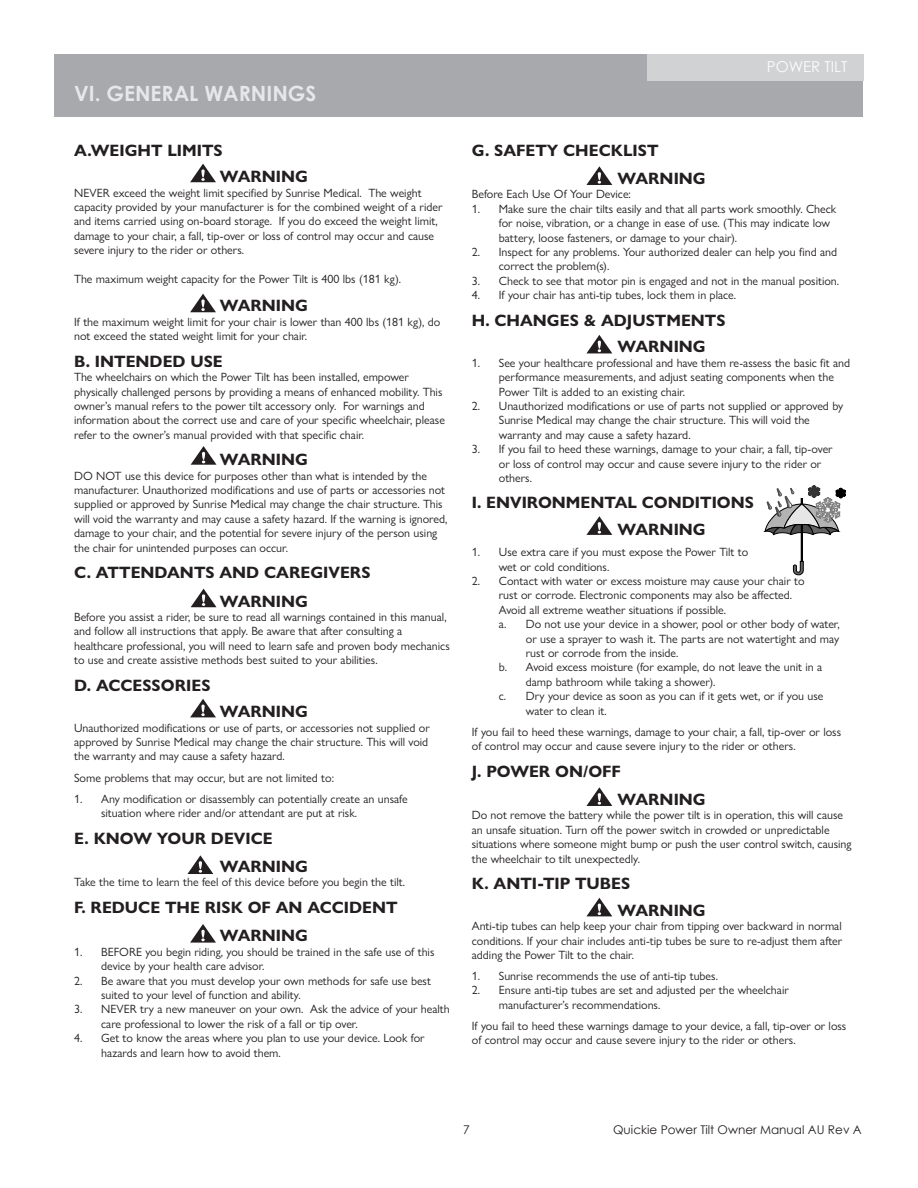
<style>
.page{position:relative;width:918px;height:1188px;background:#fff}
.page>*{position:absolute;margin:0;border:0;box-sizing:border-box;transform-origin:0 0}
.t1{font:700 21px "Century Gothic";color:#e6e7e9}
.t2{font:700 16.5px "Gill Sans Nova";color:#231f20}
.t3{font:15px "Century Gothic";color:#fcfcfc}
.t4{font:12px/14.4px "Gill Sans Nova";color:#231f20}
.t5{font:12px "Century Gothic";color:#231f20}
</style>
<div class="page">
<div style="left:54px;top:54px;width:808px;height:63px;background:#a8a9ad"></div>
<div style="left:647px;top:54px;width:217px;height:26px;background:#d1d2d4"></div>
<svg style="left:190px;top:924px;width:26px;height:19px"></svg>
<svg style="left:190px;top:164px;width:26px;height:18px"></svg>
<svg style="left:190px;top:294px;width:26px;height:18px"></svg>
<svg style="left:586px;top:166px;width:26px;height:19px"></svg>
<svg style="left:191px;top:589px;width:26px;height:18px"></svg>
<svg style="left:191px;top:446px;width:26px;height:19px"></svg>
<svg style="left:190px;top:699px;width:26px;height:18px"></svg>
<svg style="left:587px;top:335px;width:25px;height:18px"></svg>
<svg style="left:586px;top:516px;width:26px;height:19px"></svg>
<svg style="left:187px;top:855px;width:26px;height:19px"></svg>
<svg style="left:793px;top:561px;width:10px;height:14px"></svg>
<div style="left:801px;top:524px;width:2px;height:37px;border:1px solid #000"></div>
<svg style="left:765px;top:486px;width:81px;height:49px"></svg>
<svg style="left:586px;top:787px;width:26px;height:19px"></svg>
<svg style="left:586px;top:898px;width:26px;height:18px"></svg>
<p class="t1" style="left:74px;top:78px;width:244px">VI. GENERAL WARNINGS</p>
<p class="t2" style="left:74px;top:140px;width:150px">A.WEIGHT LIMITS</p>
<p class="t2" style="left:220px;top:166px;width:90px">WARNING</p>
<p class="t4" style="left:74px;top:185px;width:370px">NEVER exceed the weight limit specified by Sunrise Medical. The weight capacity provided by your manufacturer is for the combined weight of a rider and items carried using on-board storage. If you do exceed the weight limit, damage to your chair, a fall, tip-over or loss of control may occur and cause severe injury to the rider or others.</p>
<p class="t4" style="left:74px;top:272px;width:329px">The maximum weight capacity for the Power Tilt is 400 lbs (181 kg).</p>
<p class="t2" style="left:220px;top:296px;width:90px">WARNING</p>
<p class="t4" style="left:74px;top:314px;width:368px">If the maximum weight limit for your chair is lower than 400 lbs (181 kg), do not exceed the stated weight limit for your chair.</p>
<p class="t2" style="left:74px;top:351px;width:150px">B. INTENDED USE</p>
<p class="t4" style="left:74px;top:370px;width:372px">The wheelchairs on which the Power Tilt has been installed, empower physically challenged persons by providing a means of enhanced mobility. This owner’s manual refers to the power tilt accessory only. For warnings and information about the correct use and care of your specific wheelchair, please refer to the owner’s manual provided with that specific chair.</p>
<p class="t2" style="left:220px;top:449px;width:90px">WARNING</p>
<p class="t4" style="left:74px;top:468px;width:355px">DO NOT use this device for purposes other than what is intended by the</p>
<p class="t4" style="left:74px;top:483px;width:375px">manufacturer. Unauthorized modifications and use of parts or accessories not supplied or approved by Sunrise Medical may change the chair structure. This will void the warranty and may cause a safety hazard. If the warning is ignored, damage to your chair, and the potential for severe injury of the person using the chair for unintended purposes can occur.</p>
<p class="t2" style="left:74px;top:562px;width:298px">C. ATTENDANTS AND CAREGIVERS</p>
<p class="t2" style="left:220px;top:591px;width:90px">WARNING</p>
<p class="t4" style="left:74px;top:610px;width:377px">Before you assist a rider, be sure to read all warnings contained in this manual, and follow all instructions that apply. Be aware that after consulting a healthcare professional, you will need to learn safe and proven body mechanics to use and create assistive methods best suited to your abilities.</p>
<p class="t2" style="left:74px;top:675px;width:138px">D. ACCESSORIES</p>
<p class="t2" style="left:220px;top:701px;width:90px">WARNING</p>
<p class="t4" style="left:74px;top:720px;width:357px">Unauthorized modifications or use of parts, or accessories not supplied or approved by Sunrise Medical may change the chair structure. This will void the warranty and may cause a safety hazard.</p>
<p class="t4" style="left:74px;top:770px;width:261px">Some problems that may occur, but are not limited to:</p>
<p class="t4" style="left:101px;top:791px;width:308px;text-indent:-27px">1. Any modification or disassembly can potentially create an unsafe situation where rider and/or attendant are put at risk.</p>
<p class="t2" style="left:74px;top:828px;width:200px">E. KNOW YOUR DEVICE</p>
<p class="t2" style="left:220px;top:856px;width:90px">WARNING</p>
<p class="t4" style="left:74px;top:875px;width:332px">Take the time to learn the feel of this device before you begin the tilt.</p>
<p class="t2" style="left:74px;top:897px;width:325px">F. REDUCE THE RISK OF AN ACCIDENT</p>
<p class="t2" style="left:220px;top:926px;width:90px">WARNING</p>
<p class="t4" style="left:101px;top:944px;width:335px;text-indent:-27px">1. BEFORE you begin riding, you should be trained in the safe use of this device by your health care advisor.</p>
<p class="t4" style="left:101px;top:973px;width:331px;text-indent:-27px">2. Be aware that you must develop your own methods for safe use best suited to your level of function and ability.</p>
<p class="t4" style="left:101px;top:1002px;width:350px;text-indent:-27px">3. NEVER try a new maneuver on your own. Ask the advice of your health care professional to lower the risk of a fall or tip over.</p>
<p class="t4" style="left:101px;top:1031px;width:325px;text-indent:-27px">4. Get to know the areas where you plan to use your device. Look for hazards and learn how to avoid them.</p>
<p class="t3" style="left:767px;top:56px;width:82px">POWER TILT</p>
<p class="t2" style="left:472px;top:140px;width:188px">G. SAFETY CHECKLIST</p>
<p class="t2" style="left:618px;top:168px;width:90px">WARNING</p>
<p class="t4" style="left:472px;top:187px;width:161px">Before Each Use Of Your Device:</p>
<p class="t4" style="left:499px;top:201px;width:339px;text-indent:-27px">1. Make sure the chair tilts easily and that all parts work smoothly. Check for noise, vibration, or a change in ease of use. (This may indicate low battery, loose fasteners, or damage to your chair).</p>
<p class="t4" style="left:499px;top:245px;width:340px;text-indent:-27px">2. Inspect for any problems. Your authorized dealer can help you find and correct the problem(s).</p>
<p class="t4" style="left:472px;top:273px;width:369px">3. Check to see that motor pin is engaged and not in the manual position.</p>
<p class="t4" style="left:472px;top:288px;width:266px">4. If your chair has anti-tip tubes, lock them in place.</p>
<p class="t2" style="left:472px;top:310px;width:255px">H. CHANGES &amp; ADJUSTMENTS</p>
<p class="t2" style="left:618px;top:336px;width:90px">WARNING</p>
<p class="t4" style="left:499px;top:355px;width:353px;text-indent:-27px">1. See your healthcare professional and have them re-assess the basic fit and performance measurements, and adjust seating components when the<br>Power Tilt is added to an existing chair.</p>
<p class="t4" style="left:499px;top:399px;width:346px;text-indent:-27px">2. Unauthorized modifications or use of parts not supplied or approved by<br>Sunrise Medical may change the chair structure. This will void the warranty and may cause a safety hazard.</p>
<p class="t4" style="left:499px;top:442px;width:335px;text-indent:-27px">3. If you fail to heed these warnings, damage to your chair, a fall, tip-over or loss of control may occur and cause severe injury to the rider or others.</p>
<p class="t2" style="left:472px;top:493px;width:284px">I. ENVIRONMENTAL CONDITIONS</p>
<p class="t2" style="left:618px;top:519px;width:90px">WARNING</p>
<p class="t4" style="left:499px;top:545px;width:251px;text-indent:-27px">1. Use extra care if you must expose the Power Tilt to wet or cold conditions.</p>
<p class="t4" style="left:472px;top:574px;width:334px">2. Contact with water or excess moisture may cause your chair to</p>
<p class="t4" style="left:499px;top:588px;width:295px">rust or corrode. Electronic components may also be affected.</p>
<p class="t4" style="left:499px;top:602px;width:229px">Avoid all extreme weather situations if possible.</p>
<p class="t4" style="left:499px;top:617px;width:342px">a. Do not use your device in a shower, pool or other body of water,</p>
<p class="t4" style="left:526px;top:631px;width:315px">or use a sprayer to wash it. The parts are not watertight and may</p>
<p class="t4" style="left:526px;top:646px;width:154px">rust or corrode from the inside.</p>
<p class="t4" style="left:499px;top:660px;width:325px">b. Avoid excess moisture (for example, do not leave the unit in a</p>
<p class="t4" style="left:526px;top:674px;width:191px">damp bathroom while taking a shower).</p>
<p class="t4" style="left:499px;top:689px;width:326px">c. Dry your device as soon as you can if it gets wet, or if you use</p>
<p class="t4" style="left:526px;top:703px;width:82px">water to clean it.</p>
<p class="t4" style="left:472px;top:724px;width:371px">If you fail to heed these warnings, damage to your chair, a fall, tip-over or loss of control may occur and cause severe injury to the rider or others.</p>
<p class="t2" style="left:472px;top:761px;width:151px">J. POWER ON/OFF</p>
<p class="t2" style="left:618px;top:789px;width:90px">WARNING</p>
<p class="t4" style="left:472px;top:808px;width:381px">Do not remove the battery while the power tilt is in operation, this will cause an unsafe situation. Turn off the power switch in crowded or unpredictable situations where someone might bump or push the user control switch, causing the wheelchair to tilt unexpectedly.</p>
<p class="t2" style="left:472px;top:873px;width:160px">K. ANTI-TIP TUBES</p>
<p class="t2" style="left:618px;top:900px;width:90px">WARNING</p>
<p class="t4" style="left:472px;top:919px;width:372px;text-align:justify">Anti-tip tubes can help keep your chair from tipping over backward in normal conditions. If your chair includes anti-tip tubes be sure to re-adjust them after adding the Power Tilt to the chair.</p>
<p class="t4" style="left:472px;top:969px;width:248px">1. Sunrise recommends the use of anti-tip tubes.</p>
<p class="t4" style="left:499px;top:983px;width:292px;text-indent:-27px">2. Ensure anti-tip tubes are set and adjusted per the wheelchair manufacturer’s recommendations.</p>
<p class="t4" style="left:472px;top:1019px;width:376px">If you fail to heed these warnings damage to your device, a fall, tip-over or loss of control may occur and cause severe injury to the rider or others.</p>
<p class="t5" style="left:463px;top:1121px;width:8px">7</p>
<p class="t5" style="left:613px;top:1121px;width:250px">Quickie Power Tilt Owner Manual AU Rev A</p>
</div>
